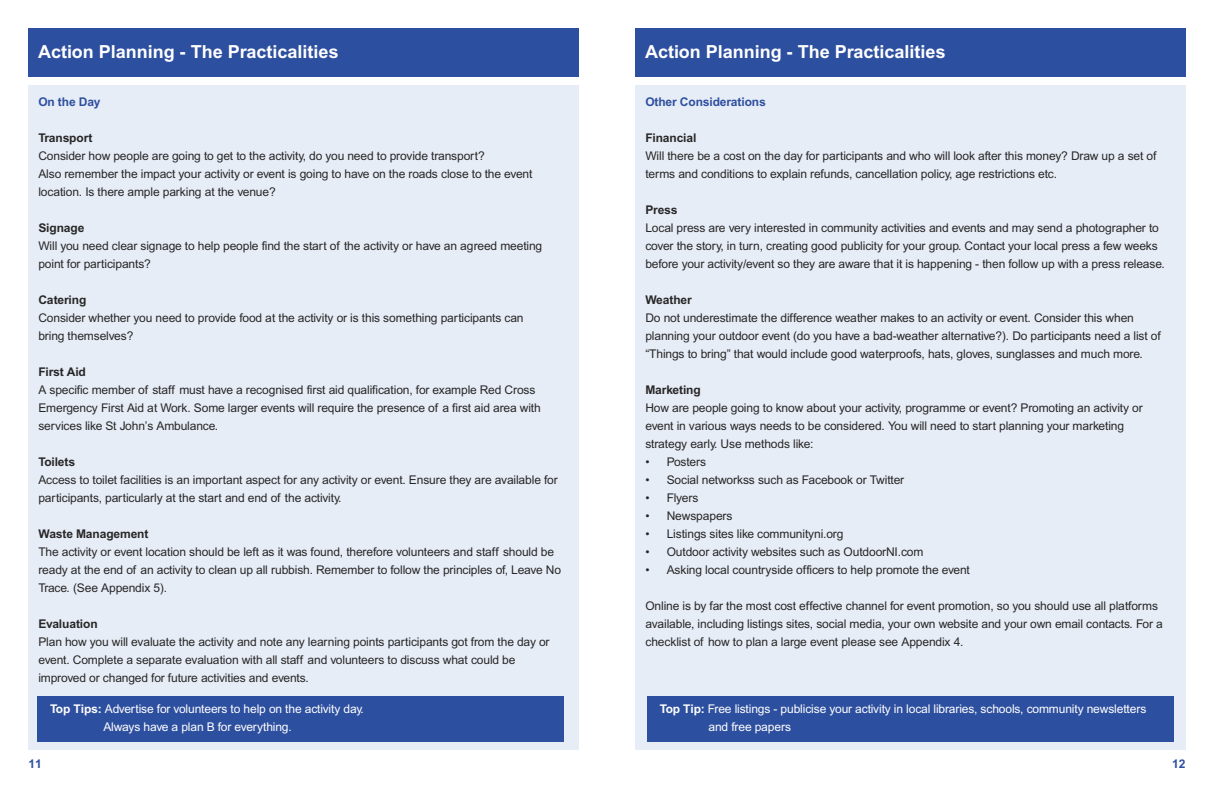
<style>
.page{position:relative;width:1214px;height:791px;background:#fff}
.page>*{position:absolute;margin:0;border:0;box-sizing:border-box;transform-origin:0 0}
.t1{font:700 18px "Arial";color:#fff}
.t2{font:12px/18px "Arial";letter-spacing:-.01em;color:#272627}
.t3{font:12px/18px "Arial";letter-spacing:-.01em;color:#fff}
.t4{font:700 12px "Arial";letter-spacing:-.01em;color:#272627}
.t5{font:700 12px "Arial";letter-spacing:-.01em;color:#2d4f9f}
.s1{font-weight:700}
</style>
<div class="page">
<div style="left:635px;top:28px;width:550px;height:49px;background:#2d4f9f"></div>
<div style="left:635px;top:85px;width:550px;height:664px;background:#e7edf6"></div>
<div style="left:28px;top:85px;width:550px;height:664px;background:#e7edf6"></div>
<div style="left:28px;top:28px;width:550px;height:49px;background:#2d4f9f"></div>
<div style="left:37px;top:696px;width:527px;height:46px;background:#2d4f9f"></div>
<div style="left:646px;top:696px;width:527px;height:46px;background:#2d4f9f"></div>
<h1 class="t1" style="left:38px;top:45px;width:302px">Action Planning - The Practicalities</h1>
<p class="t5" style="left:38px;top:97px;width:64px">On the Day</p>
<p class="t4" style="left:38px;top:133px;width:56px">Transport</p>
<p class="t2" style="left:38px;top:148px;width:495px">Consider how people are going to get to the activity, do you need to provide transport?<br>Also remember the impact your activity or event is going to have on the roads close to the event location. Is there ample parking at the venue?</p>
<p class="t4" style="left:38px;top:223px;width:48px">Signage</p>
<p class="t2" style="left:38px;top:238px;width:505px">Will you need clear signage to help people find the start of the activity or have an agreed meeting point for participants?</p>
<p class="t4" style="left:38px;top:295px;width:49px">Catering</p>
<p class="t2" style="left:38px;top:310px;width:486px">Consider whether you need to provide food at the activity or is this something participants can bring themselves?</p>
<p class="t4" style="left:38px;top:367px;width:49px">First Aid</p>
<p class="t2" style="left:38px;top:382px;width:504px">A specific member of staff must have a recognised first aid qualification, for example Red Cross<br>Emergency First Aid at Work. Some larger events will require the presence of a first aid area with services like St John’s Ambulance.</p>
<p class="t4" style="left:38px;top:457px;width:38px">Toilets</p>
<p class="t2" style="left:38px;top:472px;width:521px">Access to toilet facilities is an important aspect for any activity or event. Ensure they are available for participants, particularly at the start and end of the activity.</p>
<p class="t4" style="left:38px;top:529px;width:111px">Waste Management</p>
<p class="t2" style="left:38px;top:544px;width:524px">The activity or event location should be left as it was found, therefore volunteers and staff should be ready at the end of an activity to clean up all rubbish. Remember to follow the principles of, Leave No<br>Trace. (See Appendix 5).</p>
<p class="t4" style="left:38px;top:619px;width:61px">Evaluation</p>
<p class="t2" style="left:38px;top:634px;width:512px">Plan how you will evaluate the activity and note any learning points participants got from the day or event. Complete a separate evaluation with all staff and volunteers to discuss what could be improved or changed for future activities and events.</p>
<p class="t3" style="left:103px;top:700px;width:262px;text-indent:-53px"><span class="s1">Top Tips:</span> Advertise for volunteers to help on the activity day.<br>Always have a plan B for everything.</p>
<p class="t3" style="left:708px;top:700px;width:439px;text-indent:-49px"><span class="s1">Top Tip:</span> Free listings - publicise your activity in local libraries, schools, community newsletters and free papers</p>
<h1 class="t1" style="left:645px;top:45px;width:302px">Action Planning - The Practicalities</h1>
<p class="t5" style="left:645px;top:97px;width:122px">Other Considerations</p>
<p class="t4" style="left:645px;top:133px;width:52px">Financial</p>
<p class="t2" style="left:645px;top:148px;width:512px">Will there be a cost on the day for participants and who will look after this money? Draw up a set of terms and conditions to explain refunds, cancellation policy, age restrictions etc.</p>
<p class="t4" style="left:645px;top:205px;width:34px">Press</p>
<p class="t2" style="left:645px;top:220px;width:521px">Local press are very interested in community activities and events and may send a photographer to cover the story, in turn, creating good publicity for your group. Contact your local press a few weeks before your activity/event so they are aware that it is happening - then follow up with a press release.</p>
<p class="t4" style="left:645px;top:295px;width:48px">Weather</p>
<p class="t2" style="left:645px;top:310px;width:517px">Do not underestimate the difference weather makes to an activity or event. Consider this when planning your outdoor event (do you have a bad-weather alternative?). Do participants need a list of “Things to bring” that would include good waterproofs, hats, gloves, sunglasses and much more.</p>
<p class="t4" style="left:645px;top:385px;width:57px">Marketing</p>
<p class="t2" style="left:645px;top:400px;width:499px">How are people going to know about your activity, programme or event? Promoting an activity or event in various ways needs to be considered. You will need to start planning your marketing strategy early. Use methods like:</p>
<p class="t2" style="left:645px;top:454px;width:62px">• Posters</p>
<p class="t2" style="left:645px;top:472px;width:260px">• Social networkss such as Facebook or Twitter</p>
<p class="t2" style="left:645px;top:490px;width:54px">• Flyers</p>
<p class="t2" style="left:645px;top:508px;width:89px">• Newspapers</p>
<p class="t2" style="left:645px;top:526px;width:199px">• Listings sites like communityni.org</p>
<p class="t2" style="left:645px;top:544px;width:279px">• Outdoor activity websites such as OutdoorNI.com</p>
<p class="t2" style="left:645px;top:562px;width:326px">• Asking local countryside officers to help promote the event</p>
<p class="t2" style="left:645px;top:598px;width:519px">Online is by far the most cost effective channel for event promotion, so you should use all platforms available, including listings sites, social media, your own website and your own email contacts. For a checklist of how to plan a large event please see Appendix 4.</p>
<p class="t5" style="left:28px;top:760px;width:15px">11</p>
<p class="t5" style="left:1172px;top:760px;width:15px">12</p>
</div>
